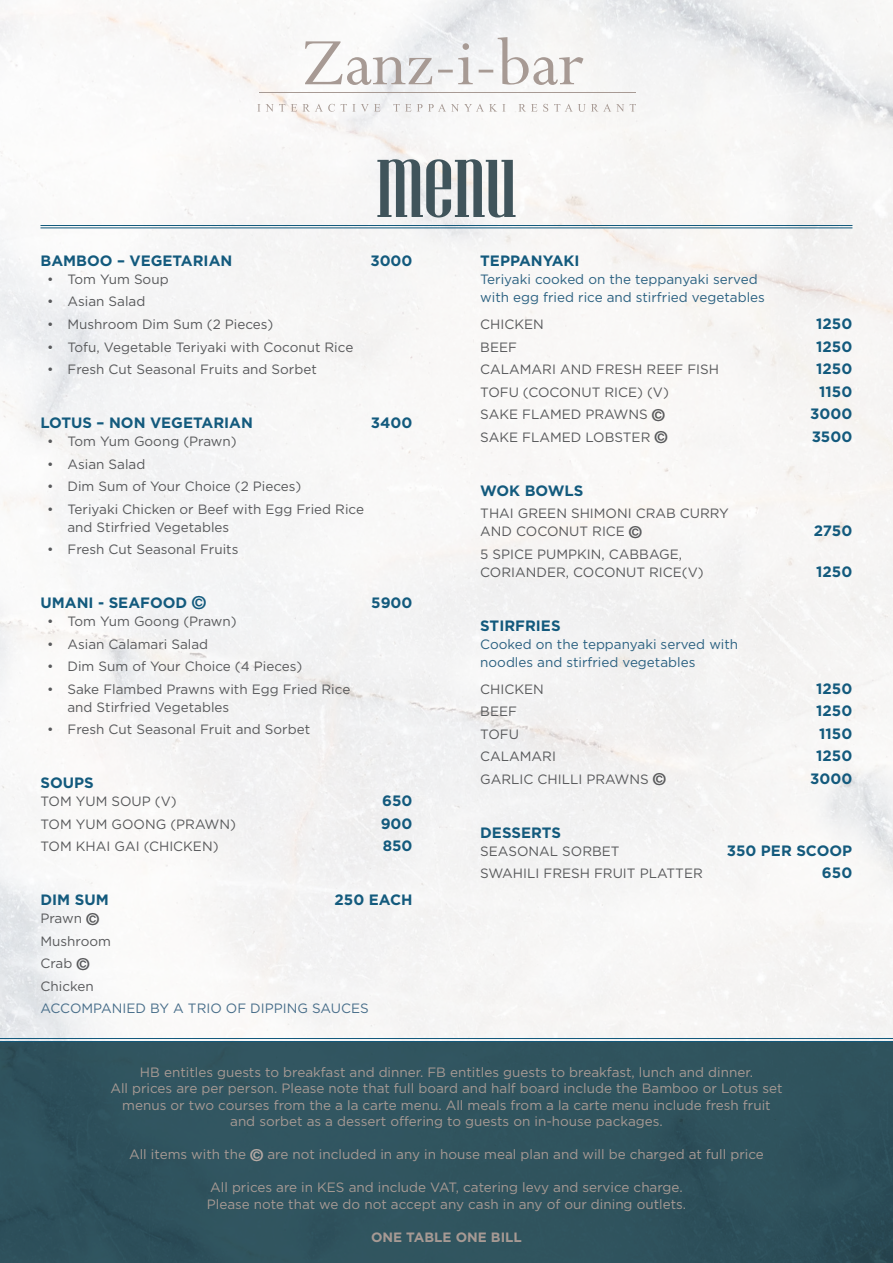
<style>
.page{position:relative;width:893px;height:1263px;background:#fff}
.page>*{position:absolute;margin:0;border:0;box-sizing:border-box;transform-origin:0 0}
.t1{font:700 15px "Gotham";color:#135a7d}
.t2{font:13.5px/18px "Gotham";color:#58595b}
.t3{font:13.5px/16.5px "Gotham";color:#a79a94;text-align:center}
.t4{font:13.5px/18px "Gotham";color:#2b6181}
.t5{font:13.5px "Gotham";color:#486e8a}
.t6{font:700 13.5px "Gotham";color:#a79a94}
.s1{font-family:"Helvetica Neue LT Std";font-size:18px}
.s2{font-family:"Helvetica Neue LT Std";font-weight:700;font-size:16.5px}
.s3{font-family:"Helvetica Neue LT Std";font-weight:700;font-size:16.5px;color:#b7aba5}
</style>
<div class="page">
<div style="left:0;top:1041px;width:893px;height:222px;background:#30535e"></div>
<hr style="left:40px;top:225px;width:812px;height:1px;background:#135a7d">
<hr style="left:0;top:1041px;width:893px;height:1px;background:#135a7d">
<hr style="left:0;top:1038px;width:893px;height:1px;background:#135a7d">
<svg style="left:377px;top:159px;width:139px;height:59px"></svg>
<hr style="left:40px;top:227px;width:812px;height:1px;background:#135a7d">
<svg style="left:305px;top:37px;width:278px;height:48px"></svg>
<hr style="left:260px;top:93px;width:104px;height:1px;background:#a79a94">
<hr style="left:354px;top:93px;width:144px;height:1px;background:#a79a94">
<hr style="left:491px;top:93px;width:145px;height:1px;background:#a79a94">
<svg style="left:257px;top:104px;width:379px;height:8px"></svg>
<p class="t1" style="left:40px;top:251px;width:193px">BAMBOO – VEGETARIAN</p>
<p class="t1" style="left:370px;top:251px;width:44px">3000</p>
<p class="t2" style="left:47px;top:270px;width:123px">• Tom Yum Soup</p>
<p class="t2" style="left:47px;top:292px;width:100px">• Asian Salad</p>
<p class="t2" style="left:47px;top:315px;width:228px">• Mushroom Dim Sum (2 Pieces)</p>
<p class="t2" style="left:47px;top:337px;width:308px">• Tofu, Vegetable Teriyaki with Coconut Rice</p>
<p class="t2" style="left:47px;top:360px;width:271px">• Fresh Cut Seasonal Fruits and Sorbet</p>
<p class="t1" style="left:40px;top:413px;width:214px">LOTUS – NON VEGETARIAN</p>
<p class="t1" style="left:371px;top:413px;width:43px">3400</p>
<p class="t2" style="left:47px;top:432px;width:191px">• Tom Yum Goong (Prawn)</p>
<p class="t2" style="left:47px;top:454px;width:100px">• Asian Salad</p>
<p class="t2" style="left:47px;top:477px;width:256px">• Dim Sum of Your Choice (2 Pieces)</p>
<p class="t2" style="left:68px;top:499px;width:298px;text-indent:-20px">• Teriyaki Chicken or Beef with Egg Fried Rice and Stirfried Vegetables</p>
<p class="t2" style="left:47px;top:540px;width:193px">• Fresh Cut Seasonal Fruits</p>
<p class="t1" style="left:40px;top:593px;width:167px">UMANI - SEAFOOD <span class="s1">©</span></p>
<p class="t1" style="left:371px;top:593px;width:43px">5900</p>
<p class="t2" style="left:47px;top:612px;width:191px">• Tom Yum Goong (Prawn)</p>
<p class="t2" style="left:47px;top:634px;width:163px">• Asian Calamari Salad</p>
<p class="t2" style="left:47px;top:657px;width:256px">• Dim Sum of Your Choice (4 Pieces)</p>
<p class="t2" style="left:68px;top:679px;width:284px;text-indent:-20px">• Sake Flambed Prawns with Egg Fried Rice and Stirfried Vegetables</p>
<p class="t2" style="left:47px;top:720px;width:264px">• Fresh Cut Seasonal Fruit and Sorbet</p>
<p class="t1" style="left:40px;top:773px;width:55px">SOUPS</p>
<p class="t2" style="left:40px;top:792px;width:138px">TOM YUM SOUP (V)</p>
<p class="t1" style="left:382px;top:791px;width:32px">650</p>
<p class="t2" style="left:40px;top:814px;width:197px">TOM YUM GOONG (PRAWN)</p>
<p class="t1" style="left:381px;top:813px;width:33px">900</p>
<p class="t2" style="left:40px;top:837px;width:180px">TOM KHAI GAI (CHICKEN)</p>
<p class="t1" style="left:383px;top:836px;width:31px">850</p>
<p class="t1" style="left:40px;top:890px;width:70px">DIM SUM</p>
<p class="t1" style="left:335px;top:890px;width:79px">250 EACH</p>
<p class="t2" style="left:40px;top:909px;width:60px">Prawn <span class="s2">©</span></p>
<p class="t2" style="left:40px;top:931px;width:72px">Mushroom</p>
<p class="t2" style="left:40px;top:954px;width:51px">Crab <span class="s2">©</span></p>
<p class="t2" style="left:40px;top:976px;width:55px">Chicken</p>
<p class="t5" style="left:40px;top:1000px;width:330px">ACCOMPANIED BY A TRIO OF DIPPING SAUCES</p>
<p class="t1" style="left:480px;top:251px;width:101px">TEPPANYAKI</p>
<p class="t4" style="left:480px;top:270px;width:286px">Teriyaki cooked on the teppanyaki served with egg fried rice and stirfried vegetables</p>
<p class="t2" style="left:480px;top:315px;width:65px">CHICKEN</p>
<p class="t1" style="left:816px;top:314px;width:38px">1250</p>
<p class="t2" style="left:480px;top:337px;width:38px">BEEF</p>
<p class="t1" style="left:816px;top:336px;width:38px">1250</p>
<p class="t2" style="left:480px;top:360px;width:240px">CALAMARI AND FRESH REEF FISH</p>
<p class="t1" style="left:816px;top:359px;width:38px">1250</p>
<p class="t2" style="left:480px;top:382px;width:190px">TOFU (COCONUT RICE) (V)</p>
<p class="t1" style="left:819px;top:381px;width:35px">1150</p>
<p class="t2" style="left:480px;top:405px;width:186px">SAKE FLAMED PRAWNS <span class="s2">©</span></p>
<p class="t1" style="left:810px;top:404px;width:44px">3000</p>
<p class="t2" style="left:480px;top:427px;width:189px">SAKE FLAMED LOBSTER <span class="s2">©</span></p>
<p class="t1" style="left:812px;top:426px;width:42px">3500</p>
<p class="t1" style="left:480px;top:480px;width:105px">WOK BOWLS</p>
<p class="t2" style="left:480px;top:504px;width:250px">THAI GREEN SHIMONI CRAB CURRY<br>AND COCONUT RICE <span class="s2">©</span></p>
<p class="t2" style="left:480px;top:544px;width:225px">5 SPICE PUMPKIN, CABBAGE,<br>CORIANDER, COCONUT RICE(V)</p>
<p class="t1" style="left:814px;top:521px;width:40px">2750</p>
<p class="t1" style="left:816px;top:561px;width:38px">1250</p>
<p class="t1" style="left:480px;top:615px;width:82px">STIRFRIES</p>
<p class="t4" style="left:480px;top:634px;width:260px">Cooked on the teppanyaki served with noodles and stirfried vegetables</p>
<p class="t2" style="left:480px;top:679px;width:65px">CHICKEN</p>
<p class="t1" style="left:816px;top:678px;width:38px">1250</p>
<p class="t2" style="left:480px;top:702px;width:38px">BEEF</p>
<p class="t1" style="left:816px;top:701px;width:38px">1250</p>
<p class="t2" style="left:480px;top:724px;width:40px">TOFU</p>
<p class="t1" style="left:819px;top:723px;width:35px">1150</p>
<p class="t2" style="left:480px;top:747px;width:77px">CALAMARI</p>
<p class="t1" style="left:816px;top:746px;width:38px">1250</p>
<p class="t2" style="left:480px;top:769px;width:187px">GARLIC CHILLI PRAWNS <span class="s2">©</span></p>
<p class="t1" style="left:810px;top:768px;width:44px">3000</p>
<p class="t1" style="left:480px;top:822px;width:82px">DESSERTS</p>
<p class="t2" style="left:480px;top:841px;width:141px">SEASONAL SORBET</p>
<p class="t1" style="left:727px;top:840px;width:127px">350 PER SCOOP</p>
<p class="t2" style="left:480px;top:864px;width:224px">SWAHILI FRESH FRUIT PLATTER</p>
<p class="t1" style="left:822px;top:863px;width:32px">650</p>
<p class="t3" style="left:110px;top:1064px;width:674px">HB entitles guests to breakfast and dinner. FB entitles guests to breakfast, lunch and dinner.<br>All prices are per person. Please note that full board and half board include the Bamboo or Lotus set menus or two courses from the a la carte menu. All meals from a la carte menu include fresh fruit and sorbet as a dessert offering to guests on in-house packages.</p>
<p class="t3" style="left:129px;top:1146px;width:636px">All items with the <span class="s3">©</span> are not included in any in house meal plan and will be charged at full price</p>
<p class="t3" style="left:207px;top:1179px;width:481px;text-align:left">All prices are in KES and include VAT, catering levy and service charge.<br>Please note that we do not accept any cash in any of our dining outlets.</p>
<p class="t6" style="left:371px;top:1228px;width:152px">ONE TABLE ONE BILL</p>
</div>
